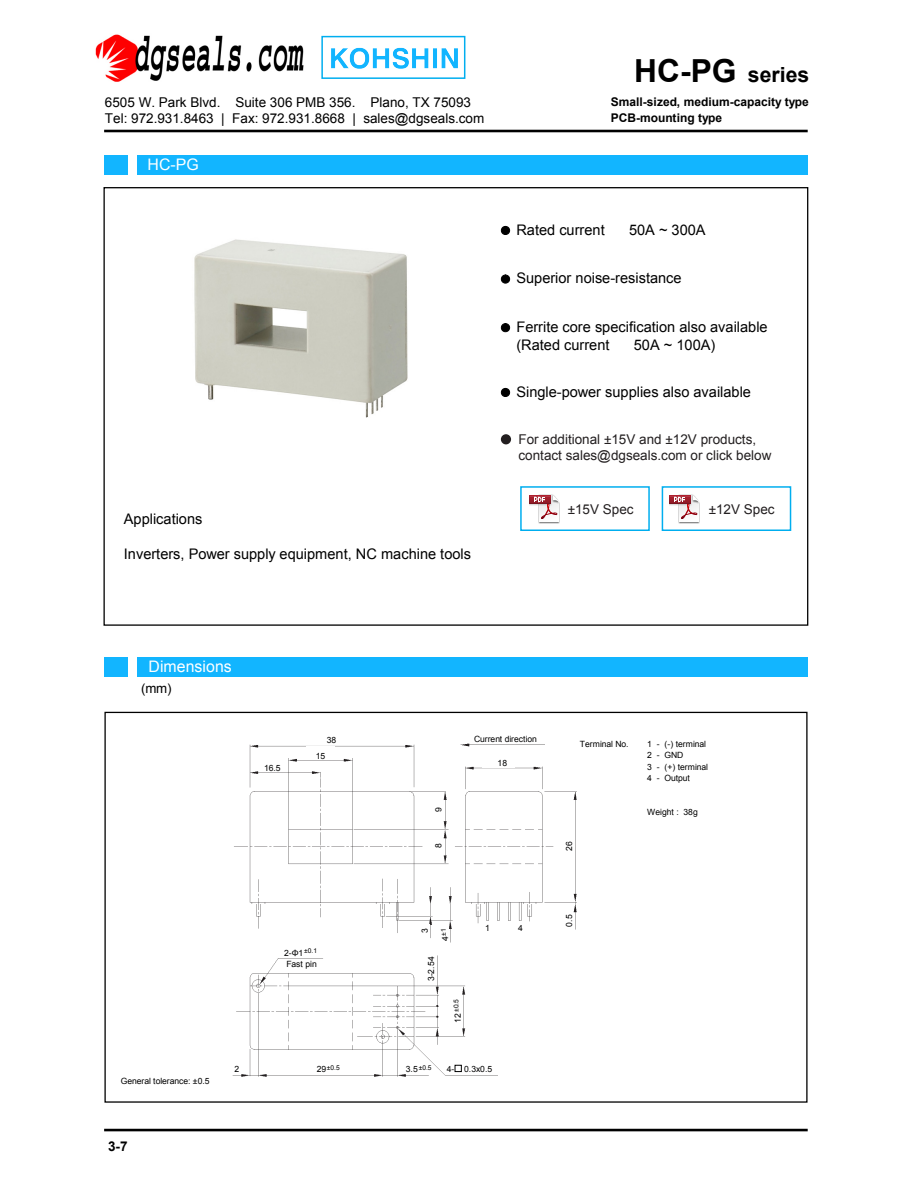
<style>
.page{position:relative;width:918px;height:1188px;background:#fff}
.page>*{position:absolute;margin:0;border:0;box-sizing:border-box;transform-origin:0 0}
.t1{font:700 21.15px "Arial";color:#000}
.t2{font:15.9px "Arial";color:#fff}
.t3{font:14.55px/17.9px "Arial";color:#000}
.t4{font:13.5px/16.2px "Arial";color:#000}
.t5{font:13.5px/16.2px "Arial";color:#231f20}
.t6{font:700 13.5px "Arial";color:#000}
.t7{font:13.35px "Arial";color:#000}
.t8{font:700 12px/15.8px "Arial";color:#000}
.t9{font:8.55px/11.4px "Arial";letter-spacing:-.01em;color:#000}
.t10{font:6.6px "Arial";color:#000}
.s1{font-family:"MS P Gothic"}
.s2{font-size:31.8px}
.s3{font-size:8.55px}
</style>
<div class="page">
<img style="left:95px;top:34px;width:209px;height:48px">
<img style="left:232px;top:744px;width:345px;height:333px">
<div style="left:474px;top:735px;width:128px;height:24px;background:#fff"></div>
<div style="left:491px;top:985px;width:131px;height:73px;background:#fff"></div>
<hr style="left:104px;top:130px;width:704px;height:2px;background:#000">
<div style="left:104px;top:155px;width:704px;height:20px;background:#12b5ff"></div>
<div style="left:129px;top:154px;width:8px;height:24px;background:#fff"></div>
<div style="left:104px;top:658px;width:704px;height:19px;background:#12b5ff"></div>
<div style="left:129px;top:657px;width:8px;height:23px;background:#fff"></div>
<hr style="left:104px;top:1129px;width:704px;height:2px;background:#000">
<img style="left:194px;top:239px;width:214px;height:179px">
<div style="left:432px;top:925px;width:17px;height:18px;background:#fff"></div>
<div style="left:425px;top:944px;width:11px;height:37px;background:#fff"></div>
<div style="left:432px;top:802px;width:12px;height:18px;background:#fff"></div>
<div style="left:222px;top:1057px;width:19px;height:15px;background:#fff"></div>
<div style="left:280px;top:943px;width:42px;height:13px;background:#fff"></div>
<div style="left:485px;top:923px;width:6px;height:11px;background:#fff"></div>
<div style="left:516px;top:922px;width:7px;height:11px;background:#fff"></div>
<div style="left:446px;top:990px;width:15px;height:34px;background:#fff"></div>
<div style="left:312px;top:1060px;width:35px;height:13px;background:#fff"></div>
<div style="left:482px;top:755px;width:33px;height:12px;background:#fff"></div>
<div style="left:307px;top:747px;width:28px;height:13px;background:#fff"></div>
<div style="left:260px;top:754px;width:28px;height:18px;background:#fff"></div>
<div style="left:281px;top:959px;width:59px;height:13px;background:#fff"></div>
<div style="left:400px;top:1059px;width:25px;height:13px;background:#fff"></div>
<div style="left:420px;top:1063px;width:11px;height:9px;background:#fff"></div>
<div style="left:447px;top:1062px;width:71px;height:12px;background:#fff"></div>
<div style="left:455px;top:1065px;width:7px;height:7px;border:1px solid #000"></div>
<div style="left:499px;top:1069px;width:18px;height:11px;background:#fff"></div>
<div style="left:428px;top:840px;width:16px;height:12px;background:#fff"></div>
<div style="left:417px;top:925px;width:13px;height:16px;background:#fff"></div>
<div style="left:562px;top:837px;width:12px;height:27px;background:#fff"></div>
<div style="left:561px;top:913px;width:12px;height:26px;background:#fff"></div>
<img style="left:457px;top:743px;width:87px;height:9px">
<div style="left:501px;top:226px;width:9px;height:9px;background:#000;border:1px solid #000;border-radius:50%"></div>
<div style="left:501px;top:275px;width:9px;height:8px;background:#000;border:1px solid #000;border-radius:50%"></div>
<div style="left:501px;top:323px;width:9px;height:9px;background:#000;border:1px solid #000;border-radius:50%"></div>
<div style="left:501px;top:388px;width:9px;height:9px;background:#000;border:1px solid #000;border-radius:50%"></div>
<div style="left:520px;top:486px;width:130px;height:45px;border:2px solid #00aeef"></div>
<img style="left:529px;top:494px;width:31px;height:29px">
<div style="left:662px;top:486px;width:129px;height:45px;border:2px solid #00aeef"></div>
<img style="left:670px;top:494px;width:30px;height:29px">
<div style="left:501px;top:434px;width:10px;height:10px;background:#231f20;border-radius:50%"></div>
<div style="left:321px;top:36px;width:144px;height:43px;border:2px solid #00aeef"></div>
<img style="left:331px;top:47px;width:127px;height:22px">
<p class="t4" style="left:105px;top:94px;width:381px">6505 W. Park Blvd. Suite 306 PMB 356. Plano, TX 75093<br>Tel: 972.931.8463 | Fax: 972.931.8668 | sales@dgseals.com</p>
<p class="t2" style="left:107px;top:154px;width:93px"><span class="s1">　　　</span> HC-PG</p>
<p class="t3" style="left:124px;top:510px;width:80px">Applications</p>
<p class="t3" style="left:124px;top:545px;width:349px">Inverters, Power supply equipment, NC machine tools</p>
<p class="t1" style="left:634px;top:61px;width:177px"><span class="s2">HC-PG</span> series</p>
<p class="t8" style="left:611px;top:94px;width:200px">Small-sized, medium-capacity type<br>PCB-mounting type</p>
<p class="t3" style="left:516px;top:221px;width:90px">Rated current</p>
<p class="t3" style="left:629px;top:221px;width:78px">50A ~ 300A</p>
<p class="t3" style="left:516px;top:269px;width:167px">Superior noise-resistance</p>
<p class="t3" style="left:516px;top:318px;width:253px">Ferrite core specification also available (Rated current</p>
<p class="t3" style="left:634px;top:336px;width:83px">50A ~ 100A)</p>
<p class="t3" style="left:516px;top:383px;width:236px">Single-power supplies also available</p>
<p class="t5" style="left:519px;top:431px;width:255px">For additional ±15V and ±12V products, contact sales@dgseals.com or click below</p>
<p class="t5" style="left:568px;top:501px;width:67px">±15V Spec</p>
<p class="t5" style="left:709px;top:501px;width:67px">±12V Spec</p>
<p class="t2" style="left:107px;top:656px;width:126px"><span class="s1">　　　</span> Dimensions</p>
<p class="t7" style="left:141px;top:679px;width:32px">(mm)</p>
<p class="t9" style="left:264px;top:762px;width:18px">16.5</p>
<p class="t9" style="left:327px;top:735px;width:11px">38</p>
<p class="t9" style="left:316px;top:750px;width:11px">15</p>
<p class="t9" style="left:121px;top:1075px;width:90px">General tolerance: ±0.5</p>
<p class="t6" style="left:108px;top:1137px;width:21px">3-7</p>
<p class="t9" style="left:235px;top:1063px;width:6px">2</p>
<p class="t9" style="left:284px;top:947px;width:35px">2-Φ1<sup>±0.1</sup></p>
<p class="t9" style="left:286px;top:958px;width:32px">Fast pin</p>
<p class="t10" style="left:317px;top:1063px;width:25px"><span class="s3">29</span>±0.5</p>
<p class="t9" style="left:474px;top:733px;width:64px">Current direction</p>
<p class="t9" style="left:433px;top:812px;width:6px;rotate:-90deg">9</p>
<p class="t9" style="left:433px;top:848px;width:6px;rotate:-90deg">8</p>
<p class="t9" style="left:498px;top:757px;width:11px">18</p>
<p class="t9" style="left:419px;top:933px;width:6px;rotate:-90deg">3</p>
<p class="t10" style="left:439px;top:941px;width:14px;rotate:-90deg"><span class="s3">4</span>±1</p>
<p class="t9" style="left:425px;top:981px;width:26px;rotate:-90deg">3-2.54</p>
<p class="t10" style="left:452px;top:1023px;width:26px;rotate:-90deg"><span class="s3">12</span> ±0.5</p>
<p class="t9" style="left:485px;top:922px;width:6px">1</p>
<p class="t10" style="left:406px;top:1063px;width:27px"><span class="s3">3.5</span>±0.5</p>
<p class="t9" style="left:447px;top:1063px;width:47px">4- 0.3x0.5</p>
<p class="t9" style="left:518px;top:922px;width:6px">4</p>
<p class="t9" style="left:580px;top:738px;width:50px">Terminal No.</p>
<p class="t9" style="left:647px;top:738px;width:62px">1 - (-) terminal<br>2 - GND<br>3 - (+) terminal<br>4 - Output</p>
<p class="t9" style="left:647px;top:806px;width:52px">Weight : 38g</p>
<p class="t9" style="left:564px;top:851px;width:11px;rotate:-90deg">26</p>
<p class="t9" style="left:564px;top:927px;width:14px;rotate:-90deg">0.5</p>
</div>
